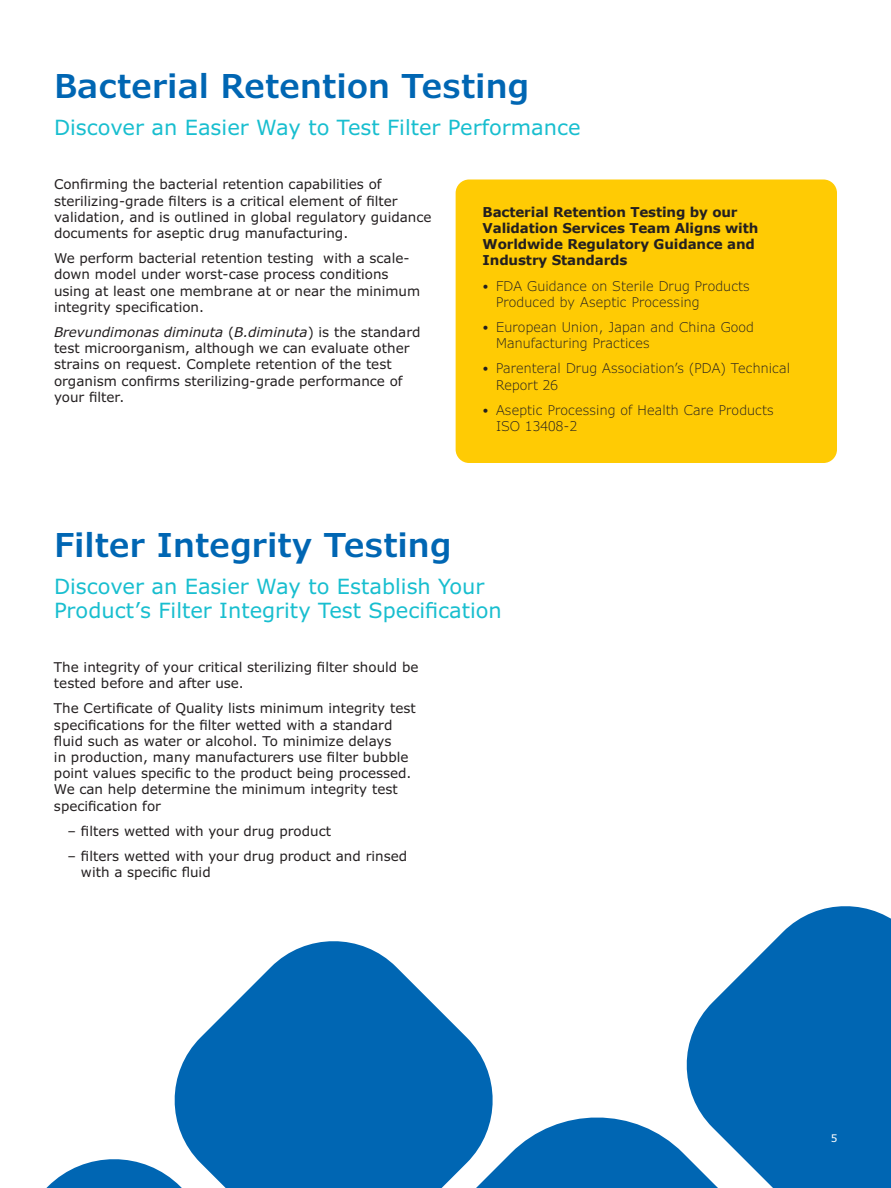
<style>
.page{position:relative;width:891px;height:1188px;background:#fff}
.page>*{position:absolute;margin:0;border:0;box-sizing:border-box;transform-origin:0 0}
.t1{font:600 33px "Verdana Pro";color:#0066b3}
.t2{font:21px/24px "Verdana Pro";color:#18becf}
.t3{font:13.5px/16.2px "Verdana Pro";color:#231f20}
.t4{font:300 13.5px/16.2px "Verdana Pro";letter-spacing:.01em;color:#231f20}
.t5{font:700 13.5px/16.2px "Verdana";letter-spacing:-.01em;color:#231f20}
.t6{font:10.5px "Verdana Pro";color:#fff}
.s1{font-style:italic}
</style>
<div class="page">
<svg style="left:46px;top:906px;width:845px;height:282px"></svg>
<div style="left:456px;top:180px;width:381px;height:283px;background:#ffcb04;border-radius:14px"></div>
<h1 class="t1" style="left:54px;top:65px;width:477px">Bacterial Retention Testing</h1>
<h2 class="t2" style="left:54px;top:116px;width:528px">Discover an Easier Way to Test Filter Performance</h2>
<p class="t3" style="left:54px;top:177px;width:379px">Confirming the bacterial retention capabilities of sterilizing-grade filters is a critical element of filter validation, and is outlined in global regulatory guidance documents for aseptic drug manufacturing.</p>
<p class="t3" style="left:54px;top:250px;width:368px">We perform bacterial retention testing with a scale&shy;down model under worst-case process conditions using at least one membrane at or near the minimum integrity specification.</p>
<p class="t3" style="left:54px;top:324px;width:368px"><span class="s1">Brevundimonas diminuta</span> (<span class="s1">B.diminuta</span>) is the standard test microorganism, although we can evaluate other strains on request. Complete retention of the test organism confirms sterilizing-grade performance of your filter.</p>
<p class="t5" style="left:483px;top:204px;width:277px">Bacterial Retention Testing by our<br>Validation Services Team Aligns with<br>Worldwide Regulatory Guidance and<br>Industry Standards</p>
<p class="t4" style="left:496px;top:278px;width:255px;text-indent:-14px">• FDA Guidance on Sterile Drug Products<br>Produced by Aseptic Processing</p>
<p class="t4" style="left:496px;top:319px;width:259px;text-indent:-14px">• European Union, Japan and China Good<br>Manufacturing Practices</p>
<p class="t4" style="left:496px;top:361px;width:296px;text-indent:-14px">• Parenteral Drug Association’s (PDA) Technical<br>Report 26</p>
<p class="t4" style="left:496px;top:402px;width:279px;text-indent:-14px">• Aseptic Processing of Health Care Products<br>ISO 13408-2</p>
<h1 class="t1" style="left:54px;top:523px;width:399px">Filter Integrity Testing</h1>
<h2 class="t2" style="left:54px;top:575px;width:449px">Discover an Easier Way to Establish Your<br>Product’s Filter Integrity Test Specification</h2>
<p class="t3" style="left:54px;top:659px;width:366px">The integrity of your critical sterilizing filter should be tested before and after use.</p>
<p class="t3" style="left:54px;top:701px;width:363px">The Certificate of Quality lists minimum integrity test specifications for the filter wetted with a standard fluid such as water or alcohol. To minimize delays<br>in production, many manufacturers use filter bubble point values specific to the product being processed.<br>We can help determine the minimum integrity test specification for</p>
<p class="t3" style="left:67px;top:823px;width:265px">– filters wetted with your drug product</p>
<p class="t3" style="left:81px;top:848px;width:328px;text-indent:-14px">– filters wetted with your drug product and rinsed with a specific fluid</p>
<p class="t6" style="left:831px;top:1131px;width:8px">5</p>
</div>
